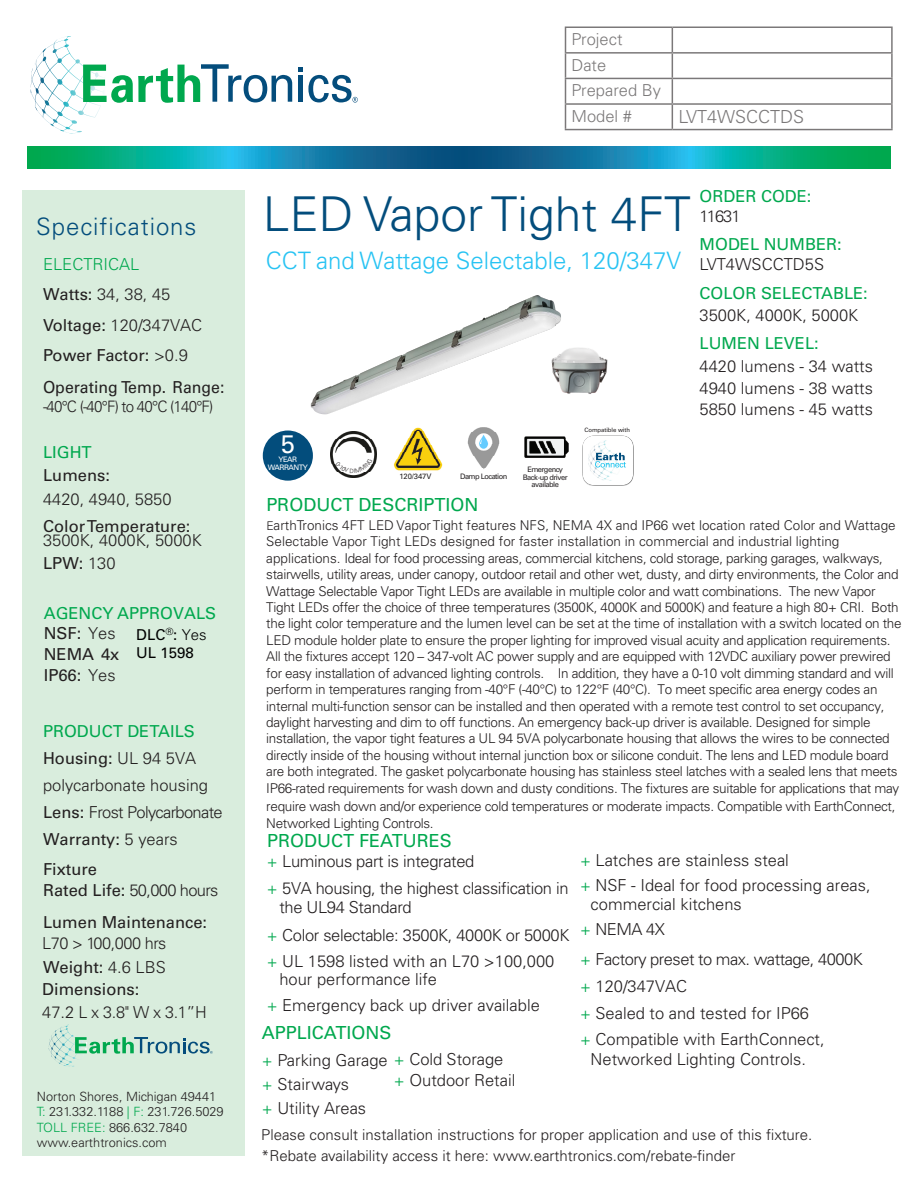
<style>
.page{position:relative;width:918px;height:1188px;background:#fff}
.page>*{position:absolute;margin:0;border:0;box-sizing:border-box;transform-origin:0 0}
.t1{font:300 48px "Univers LT Std";color:#034d7c}
.t2{font:25.5px "Univers LT Std";color:#fff}
.t3{font:300 24px "Univers LT Std";color:#27c3f3}
.t4{font:300 24px "Univers LT Std";letter-spacing:.04em;color:#034d7c}
.t5{font:18px "Univers LT Std";color:#00a84e}
.t6{font:300 18px "Univers LT Std";color:#231f20}
.t7{font:300 16.5px/27px "Univers LT Std";color:#231f20}
.t8{font:16.5px/30.6px "Univers LT Std";color:#231f20}
.t9{font:300 16.5px/27px "Univers LT Std";letter-spacing:-.02em;color:#231f20}
.t10{font:16.5px/20.7px "Univers LT Std";color:#00a84e}
.t11{font:300 15.75px "Univers LT Std";letter-spacing:-.05em;color:#231f20;scale:.96 1}
.t12{font:300 15px "Univers LT Std";color:#231f20}
.t13{font:15px/18px "Univers LT Std";color:#000}
.t14{font:300 13.5px/16.5px "Univers LT Std";letter-spacing:-.025em;color:#231f20}
.t15{font:300 12.75px/15.3px "Univers LT Std";color:#231f20}
.t16{font:7.65px "Univers LT Std";letter-spacing:-.01em;color:#231f20}
.t17{font:7.5px/7.5px "Univers LT Std";letter-spacing:-.07em;color:#231f20;text-align:center}
.t18{font:7.5px/8.2px "Univers LT Std";letter-spacing:-.06em;color:#fff;text-align:center}
.t19{font:6px "Univers LT Std";letter-spacing:-.015em;color:#231f20}
.s1{font-weight:300;color:#00a84e}
.s2{font-weight:300}
.s3{font-weight:400;color:#00a84e}
.s4{font-weight:400}
.s5{color:#231f20}
.s6{font-weight:300;color:#231f20}
.s7{color:#00a84e}
.s8{font-size:12px}
</style>
<div class="page">
<div style="left:22px;top:191px;width:223px;height:965px;background:#d9eddd"></div>
<svg style="left:27px;top:146px;width:864px;height:22px;background:#0d9298"></svg>
<svg style="left:49px;top:1025px;width:19px;height:23px"></svg>
<svg style="left:75px;top:1037px;width:138px;height:17px"></svg>
<svg style="left:31px;top:36px;width:39px;height:53px"></svg>
<svg style="left:83px;top:64px;width:209px;height:39px"></svg>
<svg style="left:298px;top:67px;width:60px;height:36px"></svg>
<hr style="left:565px;top:27px;width:107px;height:1px;background:#231f20">
<hr style="left:672px;top:27px;width:221px;height:1px;background:#231f20">
<hr style="left:891px;top:28px;width:2px;height:24px;background:#231f20">
<hr style="left:565px;top:52px;width:107px;height:2px;background:#231f20">
<hr style="left:672px;top:52px;width:221px;height:2px;background:#231f20">
<hr style="left:891px;top:54px;width:2px;height:24px;background:#231f20">
<hr style="left:565px;top:78px;width:107px;height:1px;background:#231f20">
<hr style="left:672px;top:78px;width:221px;height:1px;background:#231f20">
<hr style="left:891px;top:79px;width:2px;height:24px;background:#231f20">
<hr style="left:565px;top:103px;width:107px;height:2px;background:#231f20">
<svg style="left:565px;top:28px;width:1px;height:101px"></svg>
<hr style="left:672px;top:103px;width:221px;height:2px;background:#231f20">
<svg style="left:672px;top:28px;width:1px;height:101px"></svg>
<hr style="left:891px;top:105px;width:2px;height:24px;background:#231f20">
<hr style="left:565px;top:129px;width:107px;height:1px;background:#231f20">
<hr style="left:672px;top:129px;width:221px;height:1px;background:#231f20">
<img style="left:310px;top:295px;width:251px;height:120px">
<img style="left:544px;top:343px;width:64px;height:65px">
<img style="left:583px;top:436px;width:50px;height:50px">
<div style="left:263px;top:431px;width:50px;height:50px;background:#034d7c;border-radius:50%"></div>
<img style="left:394px;top:427px;width:49px;height:44px">
<img style="left:330px;top:432px;width:46px;height:46px">
<img style="left:467px;top:427px;width:33px;height:42px">
<img style="left:524px;top:436px;width:45px;height:22px">
<svg style="left:336px;top:458px;width:37px;height:15px"></svg>
<p class="t4" style="left:36px;top:212px;width:162px">Specifications</p>
<p class="t8" style="left:43px;top:249px;width:183px"><span class="s1">ELECTRICAL<br></span>Watts: <span class="s2">34, 38, 45<br></span>Voltage: <span class="s2">120/347VAC<br></span>Power Factor: <span class="s2">&gt;0.9<br></span>Operating Temp. Range:</p>
<p class="t11" style="left:43px;top:397px;width:179px">-40°C (-40°F) to 40°C (140°F)</p>
<p class="t7" style="left:43px;top:440px;width:130px;line-height:23.4px"><span class="s3">LIGHT<br></span><span class="s4">Lumens:<br></span>4420, 4940, 5850</p>
<p class="t8" style="left:43px;top:520px;width:160px;line-height:13.4px">ColorTemperature:<br><span class="s2">3500K, 4000K, 5000K</span></p>
<p class="t8" style="left:43px;top:548px;width:74px">LPW: <span class="s2">130</span></p>
<p class="t10" style="left:44px;top:603px;width:174px">AGENCY APPROVALS<br><span class="s5">NSF:</span> <span class="s6">Yes<br></span><span class="s5">NEMA 4x<br>IP66:</span> <span class="s6">Yes</span></p>
<p class="t13" style="left:136px;top:626px;width:72px">DLC<sup>®</sup>: <span class="s2">Yes<br></span>UL 1598</p>
<p class="t7" style="left:43px;top:718px;width:181px"><span class="s3">PRODUCT DETAILS<br></span><span class="s4">Housing:</span> UL 94 5VA polycarbonate housing<br><span class="s4">Lens:</span> Frost Polycarbonate<br><span class="s4">Warranty:</span> 5 years</p>
<p class="t8" style="left:43px;top:859px;width:177px;line-height:21px">Fixture<br>Rated Life: <span class="s2">50,000 hours</span></p>
<p class="t8" style="left:42px;top:912px;width:166px;line-height:20.7px">Lumen Maintenance:<br><span class="s2">L70 &gt; 100,000 hrs</span></p>
<p class="t7" style="left:42px;top:956px;width:166px;line-height:22.5px"><span class="s4">Weight:</span> 4.6 LBS<br><span class="s4">Dimensions:<br></span>47.2 L x 3.8" W x 3.1”H</p>
<p class="t15" style="left:37px;top:1089px;width:188px">Norton Shores, Michigan 49441<br><span class="s7">T:</span> 231.332.1188 <span class="s7">| F:</span> 231.726.5029<br><span class="s7">TOLL FREE:</span> 866.632.7840 www.earthtronics.com</p>
<p class="t7" style="left:572px;top:27px;width:91px;line-height:25.7px">Project<br>Date<br>Prepared By<br>Model #</p>
<h3 class="t6" style="left:678px;top:106px;width:127px">LVT4WSCCTDS</h3>
<p class="t1" style="left:263px;top:185px;width:430px">LED Vapor Tight 4FT</p>
<p class="t3" style="left:266px;top:246px;width:417px">CCT and Wattage Selectable, 120/347V</p>
<h2 class="t2" style="left:281px;top:429px;width:16px">5</h2>
<p class="t18" style="left:268px;top:455px;width:42px">YEAR<br>WARRANTY</p>
<p class="t16" style="left:399px;top:472px;width:34px">120/347V</p>
<p class="t17" style="left:460px;top:473px;width:49px">Damp Location</p>
<p class="t17" style="left:523px;top:466px;width:47px">Emergency<br>Back-up driver available</p>
<p class="t19" style="left:585px;top:426px;width:47px">Compatible with</p>
<p class="t10" style="left:700px;top:186px;width:113px;line-height:20.1px">ORDER CODE:<br><span class="s6">11631</span></p>
<p class="t10" style="left:700px;top:235px;width:144px;line-height:19.8px">MODEL NUMBER:<br><span class="s6">LVT4WSCCTD5S</span></p>
<p class="t7" style="left:700px;top:282px;width:170px;line-height:21.8px"><span class="s3">COLOR SELECTABLE:<br></span>3500K, 4000K, 5000K</p>
<p class="t7" style="left:700px;top:332px;width:175px;line-height:22px"><span class="s3">LUMEN LEVEL:<br></span>4420 lumens - 34 watts<br>4940 lumens - 38 watts<br>5850 lumens - 45 watts</p>
<p class="t5" style="left:266px;top:494px;width:214px">PRODUCT DESCRIPTION</p>
<p class="t14" style="left:266px;top:517px;width:637px"><span class="s8">E</span>arthTronics 4FT LED Vapor Tight features NFS, NEMA 4X and IP66 wet location rated Color and Wattage Selectable Vapor Tight LEDs designed for faster installation in commercial and industrial lighting applications. Ideal for food processing areas, commercial kitchens, cold storage, parking garages, walkways, stairwells, utility areas, under canopy, outdoor retail and other wet, dusty, and dirty environments, the Color and Wattage Selectable Vapor Tight LEDs are available in multiple color and watt combinations. The new Vapor Tight LEDs offer the choice of three temperatures (3500K, 4000K and 5000K) and feature a high 80+ CRI. Both the light color temperature and the lumen level can be set at the time of installation with a switch located on the LED module holder plate to ensure the proper lighting for improved visual acuity and application requirements.<br>All the fixtures accept 120 – 347-volt AC power supply and are equipped with 12VDC auxiliary power prewired for easy installation of advanced lighting controls. In addition, they have a 0-10 volt dimming standard and will perform in temperatures ranging from -40°F (-40°C) to 122°F (40°C). To meet specific area energy codes an internal multi-function sensor can be installed and then operated with a remote test control to set occupancy, daylight harvesting and dim to off functions. An emergency back-up driver is available. Designed for simple installation, the vapor tight features a UL 94 5VA polycarbonate housing that allows the wires to be connected directly inside of the housing without internal junction box or silicone conduit. The lens and LED module board are both integrated. The gasket polycarbonate housing has stainless steel latches with a sealed lens that meets IP66-rated requirements for wash down and dusty conditions. The fixtures are suitable for applications that may</p>
<p class="t14" style="left:266px;top:799px;width:631px">require wash down and/or experience cold temperatures or moderate impacts. Compatible with EarthConnect,<br>Networked Lighting Controls.</p>
<p class="t5" style="left:267px;top:830px;width:186px">PRODUCT FEATURES</p>
<p class="t9" style="left:267px;top:848px;width:303px"><span class="s7">+</span> Luminous part is integrated<br><span class="s7">+</span> 5VA housing, the highest classification in</p>
<p class="t9" style="left:267px;top:893px;width:304px;line-height:28.2px;text-indent:13px">the UL94 Standard<br><span class="s7">+</span> Color selectable: 3500K, 4000K or 5000K</p>
<p class="t7" style="left:279px;top:952px;width:277px;line-height:18.6px;text-indent:-13px"><span class="s7">+</span> UL 1598 listed with an L70 &gt;100,000 hour performance life</p>
<p class="t7" style="left:267px;top:992px;width:275px"><span class="s7">+</span> Emergency back up driver available</p>
<p class="t5" style="left:262px;top:1022px;width:131px">APPLICATIONS</p>
<p class="t7" style="left:262px;top:1048px;width:243px;line-height:24px"><span class="s7">+</span> Parking Garage <span class="s7">+</span> Cold Storage <span class="s7">+</span> Stairways<br><span class="s7">+</span> Utility Areas</p>
<p class="t7" style="left:394px;top:1067px;width:123px"><span class="s7">+</span> Outdoor Retail</p>
<p class="t7" style="left:580px;top:848px;width:292px;line-height:24.8px"><span class="s7">+</span> Latches are stainless steal<br><span class="s7">+</span> NSF - Ideal for food processing areas,</p>
<p class="t7" style="left:580px;top:891px;width:163px;line-height:25.8px;text-indent:11px">commercial kitchens <span class="s7">+</span> NEMA 4X</p>
<p class="t7" style="left:580px;top:946px;width:284px;line-height:26.5px"><span class="s7">+</span> Factory preset to max. wattage, 4000K <span class="s7">+</span> 120/347VAC<br><span class="s7">+</span> Sealed to and tested for IP66<br><span class="s7">+</span> Compatible with EarthConnect,</p>
<p class="t7" style="left:591px;top:1046px;width:217px">Networked Lighting Controls.</p>
<p class="t12" style="left:261px;top:1126px;width:553px">Please consult installation instructions for proper application and use of this fixture.</p>
<p class="t12" style="left:261px;top:1147px;width:476px">*Rebate availability access it here: www.earthtronics.com/rebate-finder</p>
</div>
